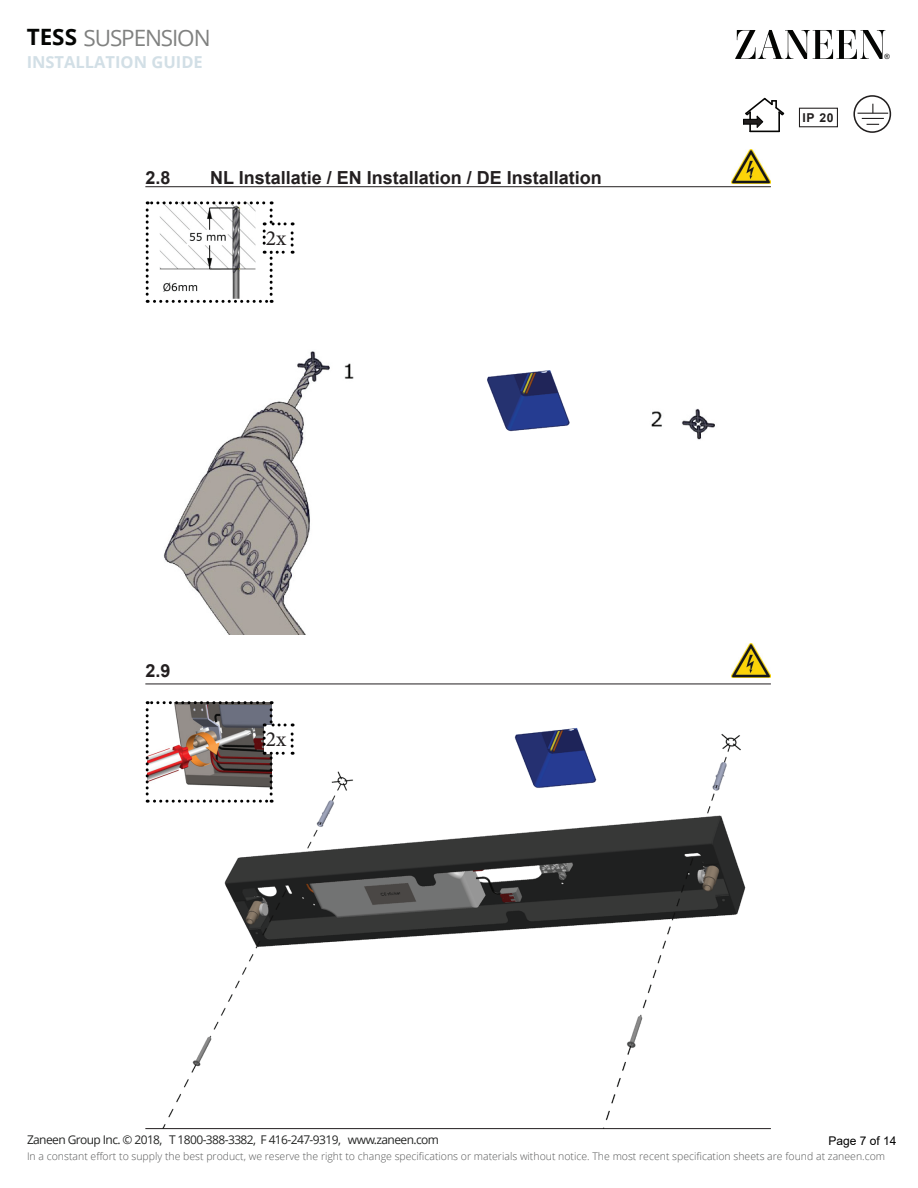
<style>
.page{position:relative;width:918px;height:1188px;background:#fff}
.page>*{position:absolute;margin:0;border:0;box-sizing:border-box;transform-origin:0 0}
.t1{font:22.5px "Open Sans";letter-spacing:-.05em;color:#808180}
.t2{font:21.6px "Minion Pro";color:#231f20}
.t3{font:700 18px "Arial";color:#231f20}
.t4{font:700 16.5px "Open Sans";color:#d2dfe6}
.t5{font:700 12.15px "Arial";color:#211e1e}
.t6{font:12px "Open Sans";letter-spacing:-.05em;color:#252625}
.t7{font:12px "Arial";color:#000}
.t8{font:300 10.5px "Open Sans";color:#565757}
.t9{font:7.2px "Arial";color:#040504}
.s1{font-weight:700;color:#040503}
</style>
<div class="page">
<svg style="left:735px;top:30px;width:151px;height:29px"></svg>
<div style="left:799px;top:108px;width:39px;height:19px;border:1px solid #211e1e"></div>
<svg style="left:853px;top:95px;width:38px;height:38px"></svg>
<svg style="left:743px;top:97px;width:42px;height:35px"></svg>
<img style="left:145px;top:702px;width:601px;height:426px">
<hr style="left:145px;top:186px;width:626px;height:1px;background:#231f20">
<hr style="left:145px;top:1128px;width:626px;height:1px;background:#231f20">
<hr style="left:145px;top:684px;width:626px;height:1px;background:#231f20">
<img style="left:732px;top:643px;width:38px;height:34px">
<img style="left:163px;top:351px;width:552px;height:284px">
<img style="left:732px;top:149px;width:38px;height:34px">
<svg style="left:146px;top:201px;width:148px;height:102px"></svg>
<svg style="left:146px;top:701px;width:148px;height:102px"></svg>
<div style="left:453px;top:339px;width:126px;height:116px;background:#fff"></div>
<img style="left:487px;top:370px;width:83px;height:62px">
<h1 class="t1" style="left:27px;top:22px;width:185px"><span class="s1">TESS</span> SUSPENSION</h1>
<h3 class="t4" style="left:27px;top:50px;width:178px">INSTALLATION GUIDE</h3>
<h3 class="t3" style="left:145px;top:165px;width:27px">2.8</h3>
<h3 class="t3" style="left:210px;top:165px;width:393px">NL Installatie / EN Installation / DE Installation</h3>
<h2 class="t2" style="left:266px;top:224px;width:22px">2x</h2>
<h3 class="t3" style="left:145px;top:658px;width:27px">2.9</h3>
<h2 class="t2" style="left:266px;top:725px;width:22px">2x</h2>
<p class="t5" style="left:803px;top:110px;width:33px">IP 20</p>
<p class="t9" style="left:884px;top:52px;width:7px">®</p>
<p class="t6" style="left:27px;top:1131px;width:413px">Zaneen Group Inc. © 2018, T 1800-388-3382, F 416-247-9319, www.zaneen.com</p>
<p class="t8" style="left:27px;top:1149px;width:860px">In a constant effort to supply the best product, we reserve the right to change specifications or materials without notice. The most recent specification sheets are found at zaneen.com</p>
<p class="t7" style="left:828px;top:1132px;width:70px">Page 7 of 14</p>
</div>
